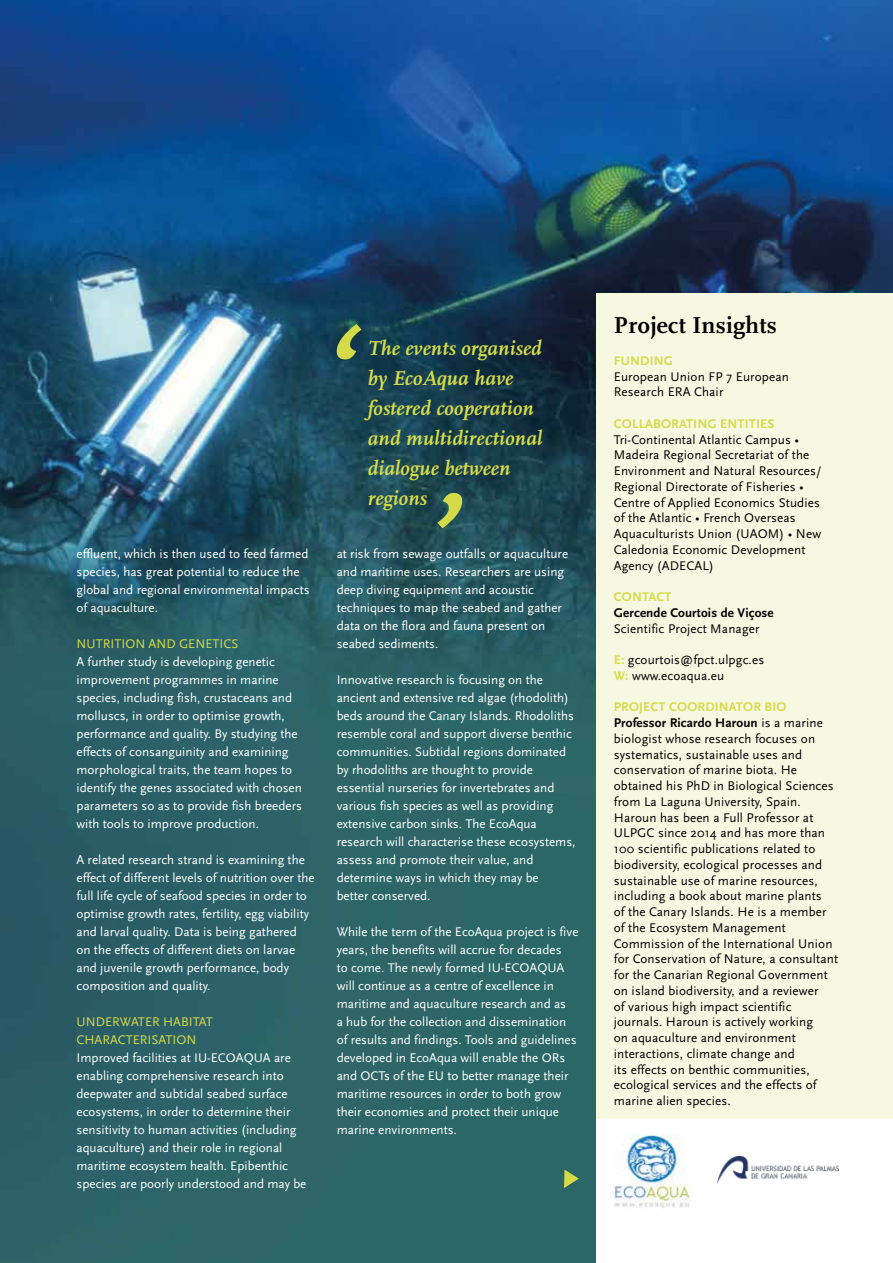
<style>
.page{position:relative;width:893px;height:1263px;background:#fff}
.page>*{position:absolute;margin:0;border:0;box-sizing:border-box;transform-origin:0 0}
.t1{font:700 24px "Scala";letter-spacing:.01em;color:#000}
.t2{font:italic 700 21px/30px "Scala";letter-spacing:.01em;color:#d5db48}
.t3{font:13.2px/18px "Scala Sans";color:#fff}
.t4{font:13.2px/15.8px "Scala Sans";letter-spacing:.01em;color:#000}
.t5{font:13.2px/18px "Scala Sans";color:#d5db48}
.t6{font:700 13.2px "Scala Sans";letter-spacing:.01em;color:#d5db48}
.t7{font:700 13.2px "Scala Sans";letter-spacing:.01em;color:#000}
.s1{font-weight:700;color:#d5db48}
.s2{font-weight:700}
</style>
<div class="page">
<img style="left:0;top:0;width:893px;height:1263px">
<div style="left:597px;top:1026px;width:296px;height:237px;background:#fff"></div>
<div style="left:597px;top:293px;width:296px;height:826px;background:#f7f8e2"></div>
<svg style="left:336px;top:324px;width:26px;height:35px"></svg>
<svg style="left:437px;top:493px;width:26px;height:35px"></svg>
<img style="left:614px;top:1134px;width:76px;height:74px">
<img style="left:718px;top:1156px;width:121px;height:26px">
<svg style="left:564px;top:1169px;width:15px;height:19px"></svg>
<p class="t3" style="left:77px;top:545px;width:235px">effluent, which is then used to feed farmed species, has great potential to reduce the global and regional environmental impacts of aquaculture.</p>
<p class="t5" style="left:77px;top:635px;width:163px">NUTRITION AND GENETICS</p>
<p class="t3" style="left:77px;top:653px;width:227px">A further study is developing genetic improvement programmes in marine species, including fish, crustaceans and molluscs, in order to optimise growth, performance and quality. By studying the effects of consanguinity and examining morphological traits, the team hopes to identify the genes associated with chosen parameters so as to provide fish breeders with tools to improve production.</p>
<p class="t3" style="left:77px;top:851px;width:240px">A related research strand is examining the effect of different levels of nutrition over the full life cycle of seafood species in order to optimise growth rates, fertility, egg viability and larval quality. Data is being gathered<br>on the effects of different diets on larvae and juvenile growth performance, body composition and quality.</p>
<p class="t5" style="left:77px;top:1013px;width:138px">UNDERWATER HABITAT<br>CHARACTERISATION</p>
<p class="t3" style="left:77px;top:1049px;width:231px">Improved facilities at IU-ECOAQUA are enabling comprehensive research into deepwater and subtidal seabed surface ecosystems, in order to determine their sensitivity to human activities (including aquaculture) and their role in regional maritime ecosystem health. Epibenthic species are poorly understood and may be</p>
<h2 class="t2" style="left:368px;top:334px;width:176px">The events organised by EcoAqua have fostered cooperation and multidirectional dialogue between regions</h2>
<p class="t3" style="left:337px;top:545px;width:233px">at risk from sewage outfalls or aquaculture and maritime uses. Researchers are using deep diving equipment and acoustic techniques to map the seabed and gather data on the flora and fauna present on seabed sediments.</p>
<p class="t3" style="left:337px;top:671px;width:240px">Innovative research is focusing on the ancient and extensive red algae (rhodolith) beds around the Canary Islands. Rhodoliths resemble coral and support diverse benthic communities. Subtidal regions dominated by rhodoliths are thought to provide essential nurseries for invertebrates and various fish species as well as providing extensive carbon sinks. The EcoAqua research will characterise these ecosystems, assess and promote their value, and determine ways in which they may be<br>better conserved.</p>
<p class="t3" style="left:337px;top:923px;width:243px">While the term of the EcoAqua project is five years, the benefits will accrue for decades<br>to come. The newly formed IU-ECOAQUA will continue as a centre of excellence in maritime and aquaculture research and as<br>a hub for the collection and dissemination of results and findings. Tools and guidelines developed in EcoAqua will enable the ORs and OCTs of the EU to better manage their maritime resources in order to both grow their economies and protect their unique marine environments.</p>
<h1 class="t1" style="left:614px;top:312px;width:165px">Project Insights</h1>
<p class="t6" style="left:614px;top:353px;width:61px">FUNDING</p>
<p class="t4" style="left:614px;top:369px;width:177px">European Union FP 7 European<br>Research ERA Chair</p>
<p class="t6" style="left:614px;top:416px;width:162px">COLLABORATING ENTITIES</p>
<p class="t4" style="left:614px;top:432px;width:209px">Tri-Continental Atlantic Campus • Madeira Regional Secretariat of the Environment and Natural Resources/ Regional Directorate of Fisheries • Centre of Applied Economics Studies of the Atlantic • French Overseas Aquaculturists Union (UAOM) • New Caledonia Economic Development Agency (ADECAL)</p>
<p class="t6" style="left:614px;top:590px;width:59px">CONTACT</p>
<p class="t7" style="left:614px;top:605px;width:161px">Gercende Courtois de Viçose</p>
<p class="t4" style="left:614px;top:621px;width:147px">Scientific Project Manager</p>
<p class="t4" style="left:614px;top:652px;width:152px"><span class="s1">E:</span> gcourtois@fpct.ulpgc.es<br><span class="s1">W:</span> www.ecoaqua.eu</p>
<p class="t4" style="left:614px;top:699px;width:226px"><span class="s1">PROJECT COORDINATOR BIO </span><span class="s2">Professor Ricardo Haroun</span> is a marine biologist whose research focuses on systematics, sustainable uses and conservation of marine biota. He obtained his PhD in Biological Sciences from La Laguna University, Spain.<br>Haroun has been a Full Professor at ULPGC since 2014 and has more than 100 scientific publications related to biodiversity, ecological processes and sustainable use of marine resources, including a book about marine plants<br>of the Canary Islands. He is a member of the Ecosystem Management Commission of the International Union for Conservation of Nature, a consultant for the Canarian Regional Government on island biodiversity, and a reviewer<br>of various high impact scientific journals. Haroun is actively working<br>on aquaculture and environment interactions, climate change and<br>its effects on benthic communities, ecological services and the effects of marine alien species.</p>
</div>
